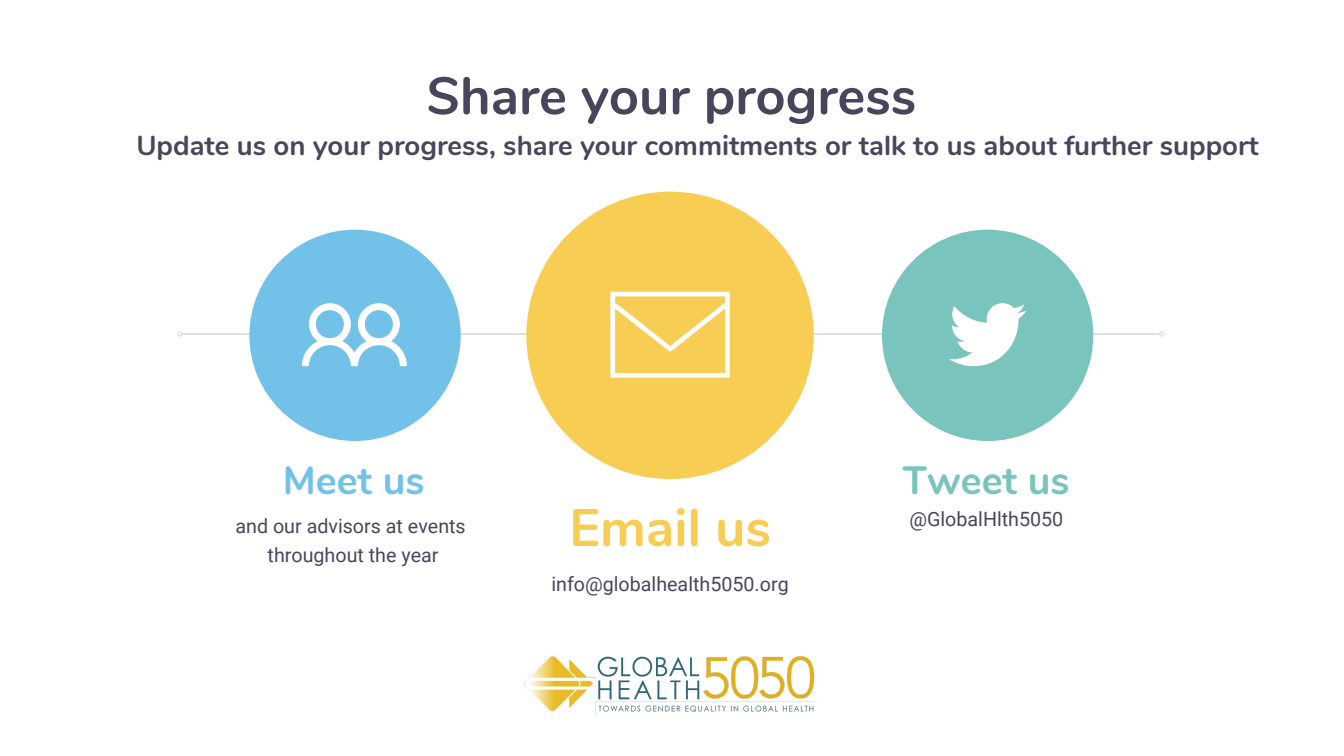
<style>
.page{position:relative;width:1344px;height:756px;background:#fff}
.page>*{position:absolute;margin:0;border:0;box-sizing:border-box;transform-origin:0 0}
.t1{font:700 52.5px "Nunito";color:#48465d}
.t2{font:700 52.5px "Nunito";color:#f7cd54}
.t3{font:700 39.38px "Nunito";color:#79c4bd}
.t4{font:700 39.38px "Nunito";color:#71c1e9}
.t5{font:700 27.65px "Nunito";color:#48465d}
.t6{font:19.6px/28.9px "Roboto";color:#48465d;text-align:center}
</style>
<div class="page">
<svg style="left:177px;top:331px;width:5px;height:6px"></svg>
<svg style="left:1159px;top:331px;width:5px;height:6px"></svg>
<hr style="left:181px;top:333px;width:979px;height:2px;background:#dedede">
<div style="left:526px;top:192px;width:288px;height:287px;background:#f7cd54;border-radius:50%"></div>
<div style="left:249px;top:230px;width:212px;height:211px;background:#71c1e9;border-radius:50%"></div>
<div style="left:882px;top:230px;width:211px;height:211px;background:#79c4bd;border-radius:50%"></div>
<svg style="left:610px;top:292px;width:120px;height:86px"></svg>
<svg style="left:949px;top:303px;width:77px;height:63px"></svg>
<svg style="left:302px;top:303px;width:105px;height:63px"></svg>
<img style="left:524px;top:655px;width:292px;height:60px">
<h1 class="t1" style="left:426px;top:57px;width:491px">Share your progress</h1>
<h3 class="t5" style="left:136px;top:125px;width:1124px">Update us on your progress, share your commitments or talk to us about further support</h3>
<h2 class="t4" style="left:283px;top:451px;width:144px">Meet us</h2>
<p class="t6" style="left:236px;top:511px;width:232px">and our advisors at events throughout the year</p>
<h1 class="t2" style="left:569px;top:489px;width:203px">Email us</h1>
<p class="t6" style="left:551px;top:568px;width:239px">info@globalhealth5050.org</p>
<h2 class="t3" style="left:903px;top:451px;width:168px">Tweet us</h2>
<p class="t6" style="left:909px;top:504px;width:155px">@GlobalHlth5050</p>
</div>
